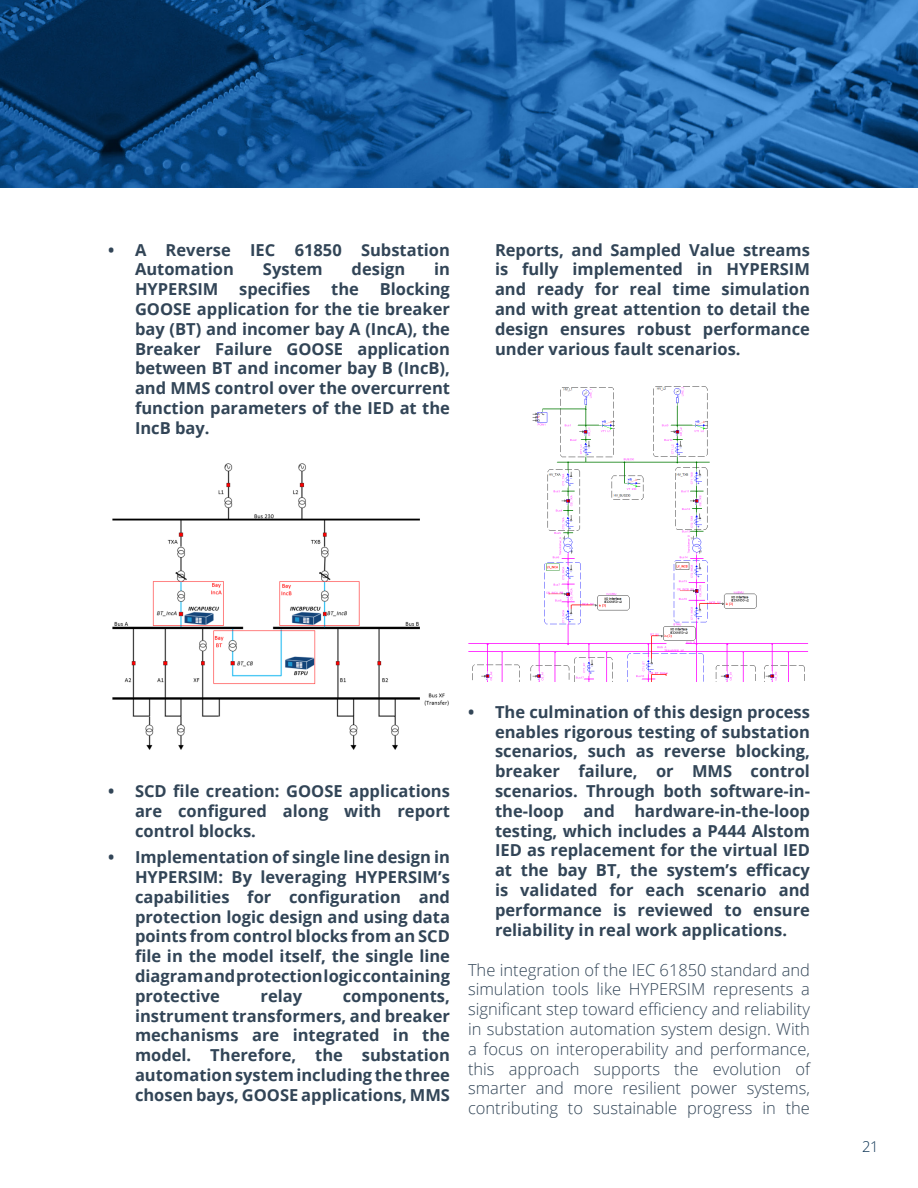
<style>
.page{position:relative;width:918px;height:1188px;background:#fff}
.page>*{position:absolute;margin:0;border:0;box-sizing:border-box;transform-origin:0 0}
.t1{font:700 16.5px/19.8px "Open Sans";color:#324557;text-align:justify}
.paragraph{font:300 16.5px/19.8px "Open Sans";color:#324557;text-align:justify}
.t2{font:300 14.85px "Open Sans";color:#093152}
</style>
<div class="page">
<img style="left:0;top:0;width:918px;height:187px">
<img style="left:112px;top:463px;width:337px;height:287px">
<img style="left:468px;top:386px;width:341px;height:296px">
<p class="t1" style="left:135px;top:239px;width:316px;text-indent:-27px">• A Reverse IEC 61850 Substation<br>Automation</p>
<p class="t1" style="left:263px;top:259px;width:61px">System</p>
<p class="t1" style="left:352px;top:259px;width:55px">design</p>
<p class="t1" style="left:434px;top:259px;width:17px">in</p>
<p class="t1" style="left:135px;top:279px;width:85px">HYPERSIM</p>
<p class="t1" style="left:239px;top:279px;width:73px">specifies</p>
<p class="t1" style="left:331px;top:279px;width:29px">the</p>
<p class="t1" style="left:135px;top:279px;width:317px;text-indent:245px">Blocking GOOSE application for the tie breaker bay (BT) and incomer bay A (IncA), the Breaker Failure GOOSE application between BT and incomer bay B (IncB), and MMS control over the overcurrent function parameters of the IED at the IncB bay.</p>
<p class="t1" style="left:495px;top:239px;width:317px">Reports, and Sampled Value streams is fully implemented in HYPERSIM and ready for real time simulation and with great attention to detail the design ensures robust performance under various fault scenarios.</p>
<p class="t1" style="left:135px;top:781px;width:316px;text-indent:-27px">• SCD file creation: GOOSE applications are configured along with report control blocks.</p>
<p class="t1" style="left:135px;top:847px;width:317px;text-indent:-27px">• Implementation of single line design in HYPERSIM: By leveraging HYPERSIM’s capabilities for configuration and protection logic design and using data points from control blocks from an SCD file in the model itself, the single line diagram and protection logic containing protective</p>
<p class="t1" style="left:261px;top:985px;width:43px">relay</p>
<p class="t1" style="left:135px;top:985px;width:317px;text-indent:208px">components, instrument transformers, and breaker mechanisms are integrated in the model. Therefore, the substation automation system including the three chosen bays, GOOSE applications, MMS</p>
<p class="t1" style="left:495px;top:701px;width:317px;text-indent:-27px">• The culmination of this design process enables rigorous testing of substation scenarios, such as reverse blocking, breaker failure, or MMS control scenarios. Through both software-in&shy;the-loop and hardware-in-the-loop testing, which includes a P444 Alstom IED as replacement for the virtual IED at the bay BT, the system’s efficacy is validated for each scenario and performance is reviewed to ensure reliability in real work applications.</p>
<p class="paragraph" style="left:468px;top:959px;width:344px">The integration of the IEC 61850 standard and simulation tools like HYPERSIM represents a significant step toward efficiency and reliability in substation automation system design. With a focus on interoperability and performance, this approach supports the evolution of smarter and more resilient power systems, contributing to sustainable progress in the</p>
<p class="t2" style="left:862px;top:1136px;width:18px">21</p>
</div>
